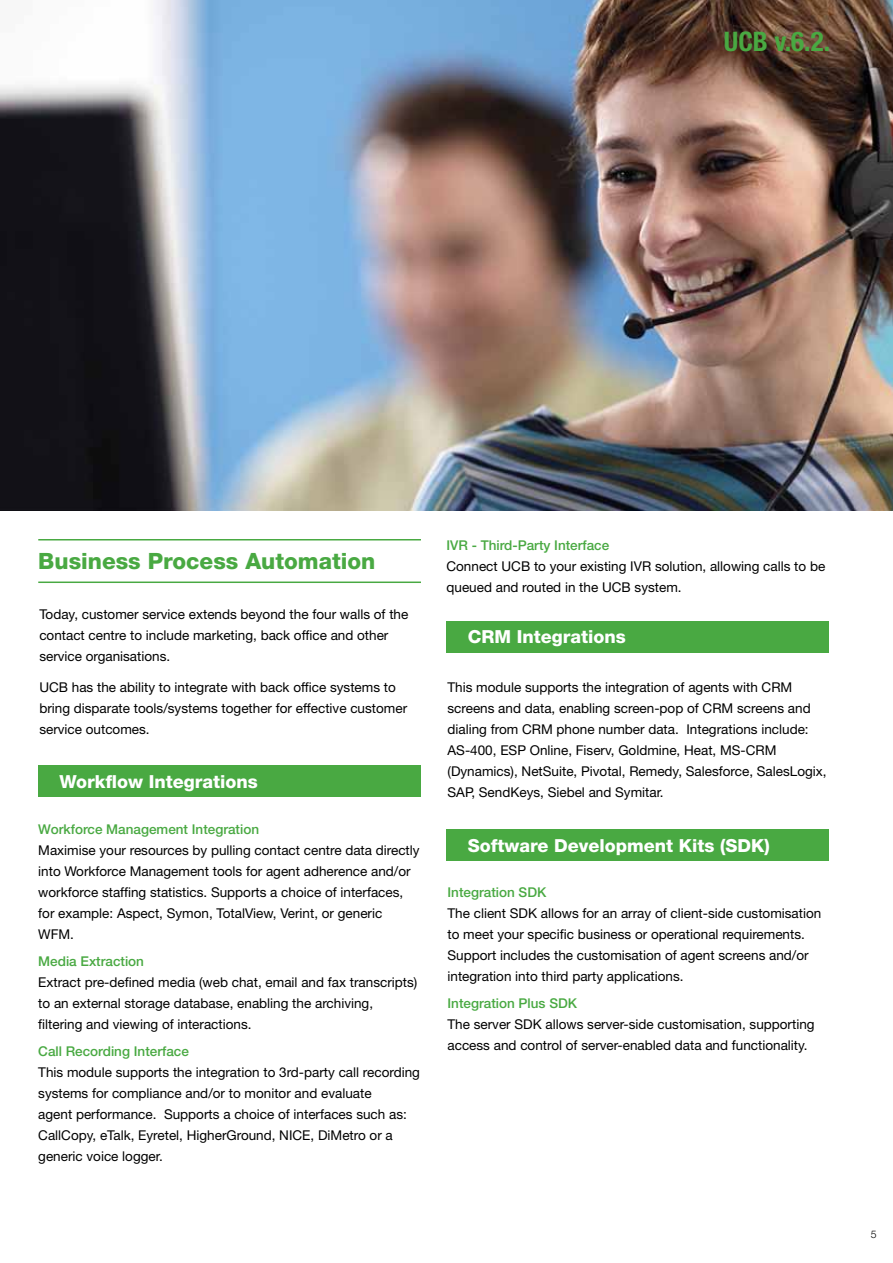
<style>
.page{position:relative;width:893px;height:1263px;background:#fff}
.page>*{position:absolute;margin:0;border:0;box-sizing:border-box;transform-origin:0 0}
.t1{font:700 condensed 27px "Helvetica Neue";color:#49a942}
.t2{font:22.5px "Helvetica Neue Hvy";color:#49a942}
.t3{font:18px "Helvetica Neue Hvy";color:#fff}
.t4{font:13.5px/21px "Helvetica Neue";color:#000}
.t5{font:500 13.5px "Helvetica Neue";color:#49a942}
.t6{font:300 10.5px "Helvetica Neue";color:#000}
</style>
<div class="page">
<img style="left:0;top:0;width:893px;height:510px">
<hr style="left:38px;top:539px;width:383px;height:1px;background:#49a942">
<hr style="left:38px;top:581px;width:383px;height:2px;background:#49a942">
<div style="left:38px;top:765px;width:383px;height:32px;background:#49a942"></div>
<div style="left:446px;top:621px;width:383px;height:32px;background:#49a942"></div>
<div style="left:446px;top:829px;width:383px;height:32px;background:#49a942"></div>
<h1 class="t1" style="left:724px;top:25px;width:108px">UCB v.6.2.</h1>
<h2 class="t2" style="left:38px;top:548px;width:339px">Business Process Automation</h2>
<p class="t4" style="left:39px;top:603px;width:371px">Today, customer service extends beyond the four walls of the contact centre to include marketing, back office and other service organisations.</p>
<p class="t4" style="left:39px;top:677px;width:369px">UCB has the ability to integrate with back office systems to bring disparate tools/systems together for effective customer service outcomes.</p>
<h3 class="t3" style="left:60px;top:771px;width:200px">Workflow Integrations</h3>
<p class="t5" style="left:38px;top:821px;width:222px">Workforce Management Integration</p>
<p class="t4" style="left:38px;top:839px;width:383px">Maximise your resources by pulling contact centre data directly into Workforce Management tools for agent adherence and/or workforce staffing statistics. Supports a choice of interfaces, for example: Aspect, Symon, TotalView, Verint, or generic WFM.</p>
<p class="t5" style="left:38px;top:953px;width:107px">Media Extraction</p>
<p class="t4" style="left:38px;top:971px;width:381px">Extract pre-defined media (web chat, email and fax transcripts) to an external storage database, enabling the archiving, filtering and viewing of interactions.</p>
<p class="t5" style="left:38px;top:1043px;width:152px">Call Recording Interface</p>
<p class="t4" style="left:38px;top:1061px;width:383px">This module supports the integration to 3rd-party call recording systems for compliance and/or to monitor and evaluate<br>agent performance. Supports a choice of interfaces such as:<br>CallCopy, eTalk, Eyretel, HigherGround, NICE, DiMetro or a generic voice logger.</p>
<p class="t5" style="left:446px;top:537px;width:164px">IVR - Third-Party Interface</p>
<p class="t4" style="left:446px;top:555px;width:380px">Connect UCB to your existing IVR solution, allowing calls to be queued and routed in the UCB system.</p>
<h3 class="t3" style="left:468px;top:626px;width:160px">CRM Integrations</h3>
<p class="t4" style="left:448px;top:677px;width:381px">This module supports the integration of agents with CRM screens and data, enabling screen-pop of CRM screens and dialing from CRM phone number data. Integrations include:<br>AS-400, ESP Online, Fiserv, Goldmine, Heat, MS-CRM (Dynamics), NetSuite, Pivotal, Remedy, Salesforce, SalesLogix, SAP, SendKeys, Siebel and Symitar.</p>
<h3 class="t3" style="left:468px;top:834px;width:304px">Software Development Kits (SDK)</h3>
<p class="t5" style="left:448px;top:884px;width:100px">Integration SDK</p>
<p class="t4" style="left:448px;top:903px;width:375px">The client SDK allows for an array of client-side customisation to meet your specific business or operational requirements.<br>Support includes the customisation of agent screens and/or integration into third party applications.</p>
<p class="t5" style="left:448px;top:995px;width:131px">Integration Plus SDK</p>
<p class="t4" style="left:448px;top:1014px;width:369px">The server SDK allows server-side customisation, supporting access and control of server-enabled data and functionality.</p>
<p class="t6" style="left:871px;top:1228px;width:7px">5</p>
</div>
